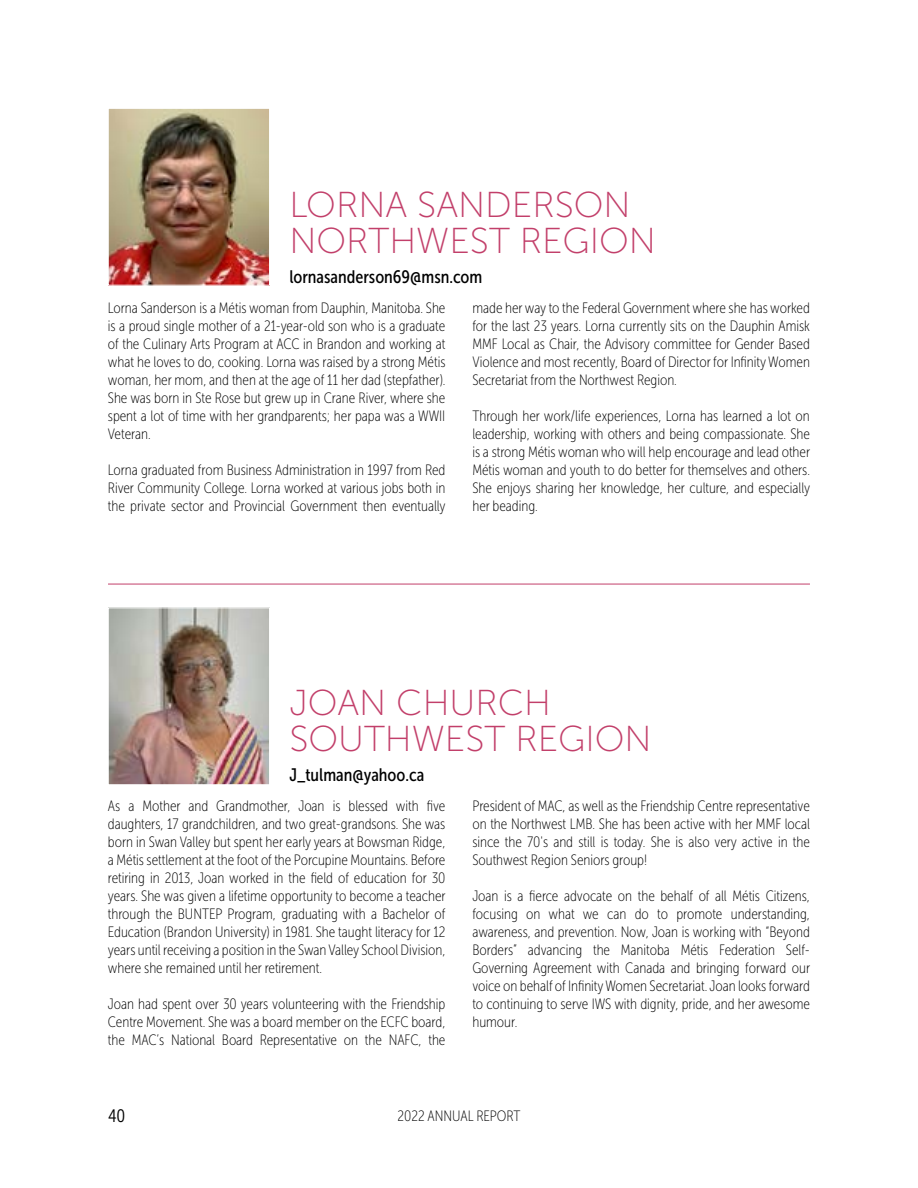
<style>
.page{position:relative;width:918px;height:1188px;background:#fff}
.page>*{position:absolute;margin:0;border:0;box-sizing:border-box;transform-origin:0 0}
.t1{font:36px/36px "Museo Sans 100";color:#c23f6a}
.t2{font:18px "Museo Sans Cond 500";color:#000}
.t3{font:18px "Museo Sans Cond 300";color:#000}
.t4{font:15px/18px "Museo Sans Cond 100";color:#000;text-align:justify}
</style>
<div class="page">
<img style="left:110px;top:110px;width:158px;height:174px">
<div style="left:108px;top:108px;width:162px;height:178px;border:1px solid #fff"></div>
<img style="left:110px;top:610px;width:158px;height:173px">
<div style="left:108px;top:608px;width:162px;height:177px;border:1px solid #fff"></div>
<hr style="left:108px;top:584px;width:702px;height:1px;background:#c23f6a">
<h1 class="t1" style="left:289px;top:187px;width:368px">LORNA SANDERSON<br>NORTHWEST REGION</h1>
<p class="t2" style="left:289px;top:267px;width:195px">lornasanderson69@msn.com</p>
<p class="t4" style="left:108px;top:299px;width:339px">Lorna Sanderson is a Métis woman from Dauphin, Manitoba. She is a proud single mother of a 21-year-old son who is a graduate of the Culinary Arts Program at ACC in Brandon and working at what he loves to do, cooking. Lorna was raised by a strong Métis woman, her mom, and then at the age of 11 her dad (stepfather).<br>She was born in Ste Rose but grew up in Crane River, where she spent a lot of time with her grandparents; her papa was a WWII Veteran.</p>
<p class="t4" style="left:108px;top:461px;width:339px">Lorna graduated from Business Administration in 1997 from Red River Community College. Lorna worked at various jobs both in the private sector and Provincial Government then eventually</p>
<p class="t4" style="left:472px;top:299px;width:339px">made her way to the Federal Government where she has worked for the last 23 years. Lorna currently sits on the Dauphin Amisk MMF Local as Chair, the Advisory committee for Gender Based Violence and most recently, Board of Director for Infinity Women Secretariat from the Northwest Region.</p>
<p class="t4" style="left:472px;top:407px;width:339px">Through her work/life experiences, Lorna has learned a lot on leadership, working with others and being compassionate. She is a strong Métis woman who will help encourage and lead other Métis woman and youth to do better for themselves and others.<br>She enjoys sharing her knowledge, her culture, and especially her beading.</p>
<h1 class="t1" style="left:289px;top:685px;width:364px">JOAN CHURCH<br>SOUTHWEST REGION</h1>
<p class="t2" style="left:289px;top:765px;width:136px">J_tulman@yahoo.ca</p>
<p class="t4" style="left:108px;top:797px;width:339px">As a Mother and Grandmother, Joan is blessed with five daughters, 17 grandchildren, and two great-grandsons. She was born in Swan Valley but spent her early years at Bowsman Ridge, a Métis settlement at the foot of the Porcupine Mountains. Before retiring in 2013, Joan worked in the field of education for 30 years. She was given a lifetime opportunity to become a teacher through the BUNTEP Program, graduating with a Bachelor of Education (Brandon University) in 1981. She taught literacy for 12 years until receiving a position in the Swan Valley School Division, where she remained until her retirement.</p>
<p class="t4" style="left:108px;top:995px;width:339px">Joan had spent over 30 years volunteering with the Friendship Centre Movement. She was a board member on the ECFC board, the MAC’s National Board Representative on the NAFC, the</p>
<p class="t4" style="left:472px;top:797px;width:339px">President of MAC, as well as the Friendship Centre representative on the Northwest LMB. She has been active with her MMF local since the 70's and still is today. She is also very active in the Southwest Region Seniors group!</p>
<p class="t4" style="left:472px;top:887px;width:339px">Joan is a fierce advocate on the behalf of all Métis Citizens, focusing on what we can do to promote understanding, awareness, and prevention. Now, Joan is working with “Beyond Borders” advancing the Manitoba Métis Federation Self-Governing Agreement with Canada and bringing forward our voice on behalf of Infinity Women Secretariat. Joan looks forward to continuing to serve IWS with dignity, pride, and her awesome humour.</p>
<p class="t3" style="left:108px;top:1106px;width:19px">40</p>
<p class="t4" style="left:398px;top:1107px;width:124px">2022 ANNUAL REPORT</p>
</div>
